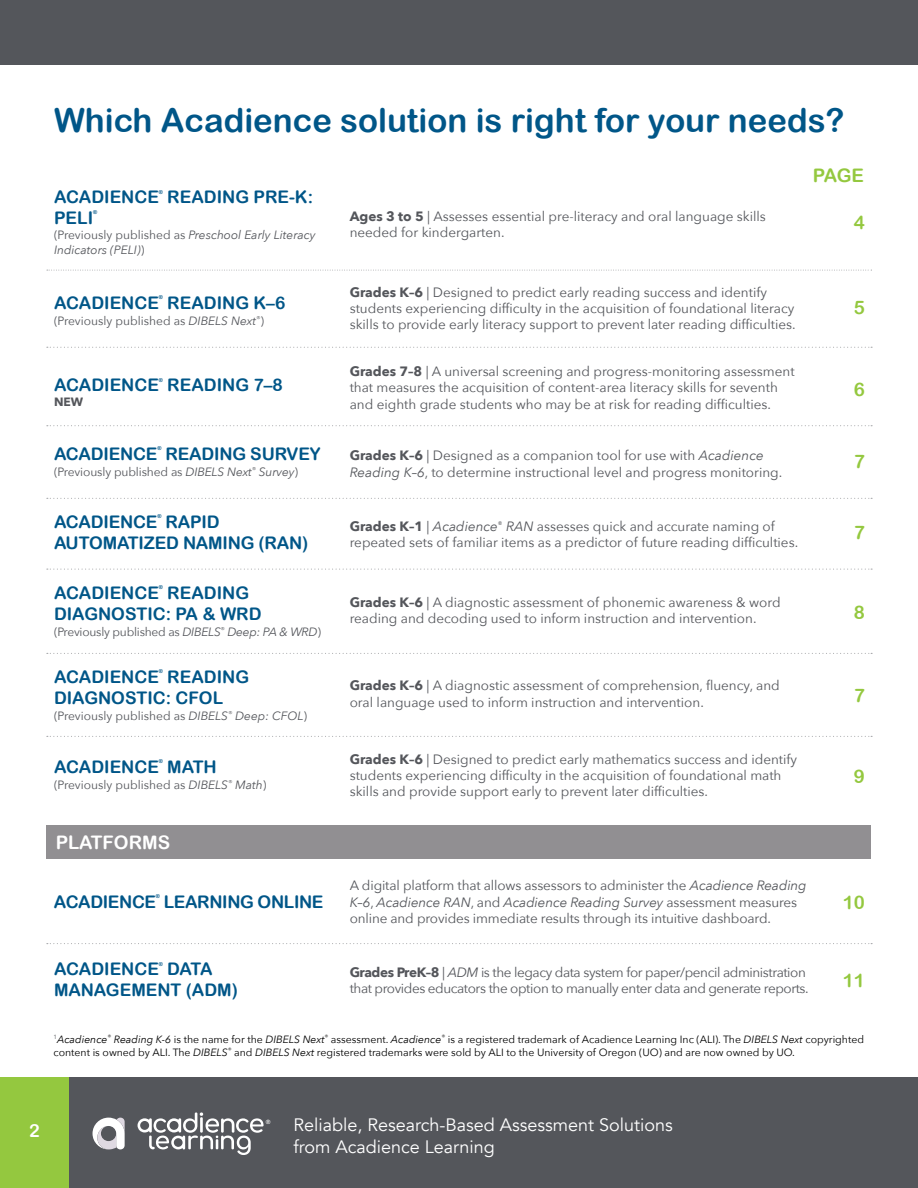
<style>
.page{position:relative;width:918px;height:1188px;background:#fff}
.page>*{position:absolute;margin:0;border:0;box-sizing:border-box;transform-origin:0 0}
.t1{font:33px "Arial Rounded MT Bold";color:#005688}
.t2{font:18.6px "Arial Rounded MT Bold";color:#94c83f}
.t3{font:18.6px "Arial Rounded MT Bold";color:#fff}
.t4{font:18px/21.6px "Avenir";color:#fff}
.t5{font:18px "Arial Rounded MT Bold";color:#fff}
.t6{font:17.4px/20.9px "Arial Rounded MT Bold";color:#005688}
.t7{font:17.4px "Arial Rounded MT Bold";letter-spacing:-.02em;color:#005688}
.t8{font:13.5px/16.2px "Avenir Next";color:#54565b}
.t9{font:13.5px/16.2px "Avenir Next";letter-spacing:-.03em;color:#54565b}
.t10{font:12px "Avenir Next";color:#54565b}
.t11{font:italic 12px/14.7px "Avenir Next";color:#54565b}
.t12{font:12px "Avenir Next";letter-spacing:-.02em;color:#54565b}
.t13{font:700 12px "Avenir Next";color:#54565b}
.t14{font:10.5px/12.6px "Avenir Next";color:#000}
.t15{font:500 6px "Avenir";color:#fff}
.t16{font:5.4px "Arial Rounded MT Bold";color:#005688}
.s1{font-style:normal}
.s2{font-weight:700}
.s3{font-style:italic}
</style>
<div class="page">
<div style="left:0;top:1077px;width:918px;height:111px;background:#54565b"></div>
<div style="left:0;top:1077px;width:69px;height:111px;background:#94c83f"></div>
<svg style="left:93px;top:1118px;width:32px;height:31px"></svg>
<svg style="left:138px;top:1112px;width:126px;height:43px"></svg>
<div style="left:0;top:0;width:918px;height:64px;background:#54565b"></div>
<div style="left:46px;top:825px;width:825px;height:34px;background:#918f92"></div>
<svg style="left:47px;top:425px;width:825px;height:1px"></svg>
<svg style="left:47px;top:347px;width:825px;height:1px"></svg>
<svg style="left:47px;top:943px;width:825px;height:1px"></svg>
<svg style="left:47px;top:498px;width:825px;height:1px"></svg>
<svg style="left:47px;top:653px;width:825px;height:1px"></svg>
<svg style="left:47px;top:270px;width:825px;height:1px"></svg>
<svg style="left:47px;top:569px;width:825px;height:1px"></svg>
<svg style="left:47px;top:736px;width:825px;height:1px"></svg>
<h1 class="t1" style="left:54px;top:101px;width:792px">Which Acadience solution is right for your needs?</h1>
<h2 class="t2" style="left:813px;top:165px;width:53px">PAGE</h2>
<p class="t6" style="left:54px;top:187px;width:106px">ACADIENCE</p>
<p class="t16" style="left:159px;top:188px;width:6px">®</p>
<p class="t6" style="left:167px;top:187px;width:147px">READING PRE-K:</p>
<p class="t6" style="left:54px;top:207px;width:41px">PELI</p>
<p class="t16" style="left:93px;top:209px;width:6px">®</p>
<p class="t11" style="left:54px;top:227px;width:263px"><span class="s1">(Previously published as</span> Preschool Early Literacy<br>Indicators (PELI)<span class="s1">)</span></p>
<p class="t8" style="left:350px;top:207px;width:418px"><span class="s2">Ages 3 to 5</span> | Assesses essential pre-literacy and oral language skills needed for kindergarten.</p>
<h2 class="t2" style="left:854px;top:212px;width:13px">4</h2>
<p class="t8" style="left:350px;top:284px;width:447px"><span class="s2">Grades K–6</span> | Designed to predict early reading success and identify students experiencing difficulty in the acquisition of foundational literacy skills to provide early literacy support to prevent later reading difficulties.</p>
<p class="t16" style="left:159px;top:294px;width:6px">®</p>
<p class="t6" style="left:167px;top:292px;width:120px">READING K–6</p>
<p class="t10" style="left:54px;top:311px;width:211px">(Previously published as <span class="s3">DIBELS Next</span><sup>®</sup>)</p>
<p class="t6" style="left:54px;top:292px;width:106px">ACADIENCE</p>
<h2 class="t2" style="left:854px;top:297px;width:13px">5</h2>
<p class="t8" style="left:350px;top:363px;width:446px"><span class="s2">Grades 7–8</span> | A universal screening and progress-monitoring assessment that measures the acquisition of content-area literacy skills for seventh and eighth grade students who may be at risk for reading difficulties.</p>
<p class="t16" style="left:159px;top:376px;width:6px">®</p>
<p class="t6" style="left:167px;top:375px;width:117px">READING 7–8</p>
<p class="t6" style="left:54px;top:375px;width:106px">ACADIENCE</p>
<h2 class="t2" style="left:854px;top:378px;width:13px">6</h2>
<p class="t13" style="left:54px;top:391px;width:31px">NEW</p>
<p class="t6" style="left:54px;top:443px;width:105px">ACADIENCE</p>
<p class="t16" style="left:157px;top:445px;width:6px">®</p>
<p class="t6" style="left:166px;top:443px;width:157px">READING SURVEY</p>
<p class="t10" style="left:54px;top:462px;width:246px">(Previously published as <span class="s3">DIBELS Next</span><sup>®</sup> <span class="s3">Survey</span>)</p>
<p class="t8" style="left:350px;top:447px;width:434px"><span class="s2">Grades K–6</span> | Designed as a companion tool for use with <span class="s3">Acadience<br>Reading K–6</span>, to determine instructional level and progress monitoring.</p>
<h2 class="t2" style="left:854px;top:450px;width:13px">7</h2>
<p class="t6" style="left:54px;top:511px;width:105px">ACADIENCE</p>
<p class="t16" style="left:157px;top:513px;width:6px">®</p>
<p class="t6" style="left:54px;top:511px;width:256px;text-indent:112px">RAPID<br>AUTOMATIZED NAMING (RAN)</p>
<p class="t8" style="left:350px;top:518px;width:450px"><span class="s2">Grades K–1</span> | <span class="s3">Acadience</span><sup>®</sup> <span class="s3">RAN</span> assesses quick and accurate naming of repeated sets of familiar items as a predictor of future reading difficulties.</p>
<h2 class="t2" style="left:854px;top:522px;width:13px">7</h2>
<p class="t6" style="left:54px;top:582px;width:106px">ACADIENCE</p>
<p class="t16" style="left:159px;top:584px;width:6px">®</p>
<p class="t6" style="left:54px;top:582px;width:209px;text-indent:113px">READING<br>DIAGNOSTIC: PA &amp; WRD</p>
<p class="t12" style="left:54px;top:622px;width:269px">(Previously published as <span class="s3">DIBELS</span><sup>®</sup> <span class="s3">Deep: PA &amp; WRD</span>)</p>
<p class="t8" style="left:350px;top:594px;width:433px"><span class="s2">Grades K–6</span> | A diagnostic assessment of phonemic awareness &amp; word reading and decoding used to inform instruction and intervention.</p>
<h2 class="t2" style="left:854px;top:601px;width:13px">8</h2>
<p class="t6" style="left:54px;top:666px;width:106px">ACADIENCE</p>
<p class="t16" style="left:159px;top:668px;width:6px">®</p>
<p class="t6" style="left:54px;top:666px;width:197px;text-indent:113px">READING<br>DIAGNOSTIC: CFOL</p>
<p class="t10" style="left:54px;top:705px;width:255px">(Previously published as <span class="s3">DIBELS</span><sup>®</sup> <span class="s3">Deep: CFOL</span>)</p>
<p class="t6" style="left:54px;top:756px;width:106px">ACADIENCE</p>
<p class="t16" style="left:159px;top:758px;width:6px">®</p>
<p class="t6" style="left:167px;top:756px;width:51px">MATH</p>
<p class="t10" style="left:54px;top:775px;width:214px">(Previously published as <span class="s3">DIBELS</span><sup>®</sup> <span class="s3">Math</span>)</p>
<h2 class="t3" style="left:56px;top:831px;width:116px">PLATFORMS</h2>
<p class="t8" style="left:350px;top:677px;width:432px"><span class="s2">Grades K–6</span> | A diagnostic assessment of comprehension, fluency, and oral language used to inform instruction and intervention.</p>
<h2 class="t2" style="left:854px;top:684px;width:13px">7</h2>
<p class="t8" style="left:350px;top:750px;width:449px"><span class="s2">Grades K–6</span> | Designed to predict early mathematics success and identify students experiencing difficulty in the acquisition of foundational math skills and provide support early to prevent later difficulties.</p>
<h2 class="t2" style="left:854px;top:766px;width:13px">9</h2>
<p class="t8" style="left:350px;top:877px;width:459px">A digital platform that allows assessors to administer the <span class="s3">Acadience Reading<br>K–6</span>, <span class="s3">Acadience RAN</span>, and <span class="s3">Acadience Reading Survey</span> assessment measures online and provides immediate results through its intuitive dashboard.</p>
<p class="t16" style="left:156px;top:893px;width:6px">®</p>
<h2 class="t2" style="left:843px;top:891px;width:24px">10</h2>
<p class="t7" style="left:54px;top:892px;width:271px">ACADIENCE LEARNING ONLINE</p>
<p class="t6" style="left:54px;top:959px;width:106px">ACADIENCE</p>
<p class="t16" style="left:159px;top:961px;width:6px">®</p>
<p class="t6" style="left:54px;top:959px;width:185px;text-indent:113px">DATA<br>MANAGEMENT (ADM)</p>
<p class="t9" style="left:350px;top:963px;width:460px"><span class="s2">Grades PreK–8</span> | <span class="s3">ADM</span> is the legacy data system for paper/pencil administration that provides educators the option to manually enter data and generate reports.</p>
<p class="t14" style="left:54px;top:1033px;width:812px"><sup>1</sup><span class="s3">Acadience</span><sup>®</sup> <span class="s3">Reading K-6</span> is the name for the <span class="s3">DIBELS Next</span><sup>®</sup> assessment. <span class="s3">Acadience</span><sup>®</sup> is a registered trademark of Acadience Learning Inc (ALI). The <span class="s3">DIBELS Next</span> copyrighted content is owned by ALI. The <span class="s3">DIBELS</span><sup>®</sup> and <span class="s3">DIBELS Next</span> registered trademarks were sold by ALI to the University of Oregon (UO) and are now owned by UO.</p>
<h2 class="t2" style="left:843px;top:969px;width:24px">11</h2>
<h3 class="t5" style="left:29px;top:1120px;width:12px">2</h3>
<p class="t15" style="left:266px;top:1117px;width:6px">®</p>
<h3 class="t4" style="left:293px;top:1115px;width:381px">Reliable, Research-Based Assessment Solutions from Acadience Learning</h3>
</div>
